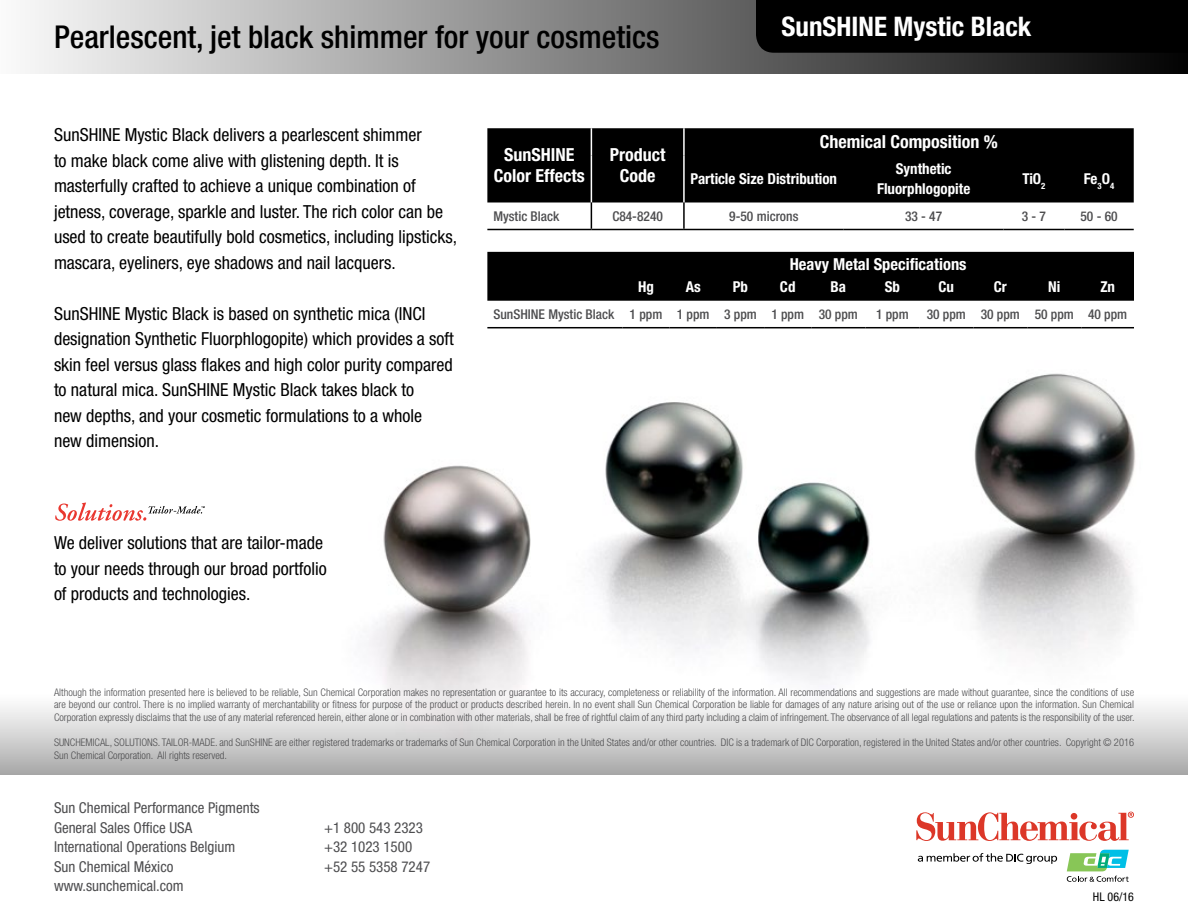
<style>
.page{position:relative;width:1188px;height:918px;background:#fff}
.page>*{position:absolute;margin:0;border:0;box-sizing:border-box;transform-origin:0 0}
.t1{font:500 condensed 31.5px "Helvetica Neue LT Std";color:#000}
.t2{font:700 condensed 27px "Helvetica Neue LT Std";color:#fff}
.t3{font:condensed 18px/25.5px "Helvetica Neue LT Std";color:#000}
.t4{font:700 condensed 18px/21px "Helvetica Neue LT Std";color:#fff;text-align:center}
.t5{font:700 condensed 16.5px "Helvetica Neue LT Std";color:#fff}
.t6{font:condensed 15px/19.5px "Helvetica Neue LT Std";color:#4d4d4f}
.t7{font:700 condensed 15px/19.5px "Helvetica Neue LT Std";color:#fff;text-align:center}
.t8{font:500 condensed 13.5px "Helvetica Neue LT Std";color:#4d4d4f}
.t9{font:condensed 12px "Helvetica Neue LT Std";color:#000}
.t10{font:300 condensed 10.5px/12.6px "Helvetica Neue LT Std";color:#4d4d4f;text-align:justify}
</style>
<div class="page">
<div style="left:0;top:0;width:1188px;height:74px;background:linear-gradient(to right,#fafafa,#030303)"></div>
<img style="left:369px;top:202px;width:767px;height:470px">
<div style="left:756px;top:0;width:432px;height:53px;background:#000"></div>
<div style="left:0;top:672px;width:1188px;height:111px;background:linear-gradient(to bottom,#fff,#a7a7a7)"></div>
<div style="left:0;top:775px;width:1188px;height:143px;background:#fff"></div>
<svg style="left:916px;top:812px;width:218px;height:29px"></svg>
<div style="left:1071px;top:813px;width:6px;height:7px;background:#dc3728;border-radius:50%"></div>
<svg style="left:918px;top:853px;width:139px;height:11px"></svg>
<svg style="left:1067px;top:850px;width:62px;height:32px"></svg>
<svg style="left:55px;top:503px;width:150px;height:18px"></svg>
<div style="left:487px;top:128px;width:647px;height:74px;background:#000"></div>
<svg style="left:591px;top:128px;width:1px;height:27px"></svg>
<hr style="left:683px;top:128px;width:2px;height:27px;background:#fff">
<hr style="left:591px;top:155px;width:1px;height:47px;background:#fff">
<hr style="left:683px;top:155px;width:2px;height:47px;background:#fff">
<svg style="left:591px;top:202px;width:1px;height:27px"></svg>
<hr style="left:683px;top:202px;width:2px;height:27px;background:#000">
<hr style="left:487px;top:229px;width:104px;height:1px;background:#000">
<hr style="left:591px;top:229px;width:93px;height:1px;background:#000">
<hr style="left:684px;top:229px;width:160px;height:1px;background:#000">
<hr style="left:844px;top:229px;width:160px;height:1px;background:#000">
<hr style="left:1004px;top:229px;width:60px;height:1px;background:#000">
<hr style="left:1064px;top:229px;width:70px;height:1px;background:#000">
<div style="left:487px;top:252px;width:647px;height:49px;background:#000"></div>
<hr style="left:487px;top:327px;width:135px;height:1px;background:#000">
<hr style="left:622px;top:327px;width:48px;height:1px;background:#000">
<hr style="left:670px;top:327px;width:47px;height:1px;background:#000">
<hr style="left:717px;top:327px;width:47px;height:1px;background:#000">
<hr style="left:764px;top:327px;width:47px;height:1px;background:#000">
<hr style="left:811px;top:327px;width:54px;height:1px;background:#000">
<hr style="left:865px;top:327px;width:54px;height:1px;background:#000">
<hr style="left:919px;top:327px;width:54px;height:1px;background:#000">
<hr style="left:973px;top:327px;width:54px;height:1px;background:#000">
<hr style="left:1027px;top:327px;width:54px;height:1px;background:#000">
<hr style="left:1081px;top:327px;width:53px;height:1px;background:#000">
<h1 class="t1" style="left:54px;top:18px;width:607px">Pearlescent, jet black shimmer for your cosmetics</h1>
<h2 class="t2" style="left:782px;top:10px;width:251px">SunSHINE Mystic Black</h2>
<p class="t3" style="left:54px;top:122px;width:405px">SunSHINE Mystic Black delivers a pearlescent shimmer<br>to make black come alive with glistening depth. It is masterfully crafted to achieve a unique combination of jetness, coverage, sparkle and luster. The rich color can be used to create beautifully bold cosmetics, including lipsticks, mascara, eyeliners, eye shadows and nail lacquers.</p>
<p class="t3" style="left:54px;top:300px;width:401px">SunSHINE Mystic Black is based on synthetic mica (INCI designation Synthetic Fluorphlogopite) which provides a soft skin feel versus glass flakes and high color purity compared to natural mica. SunSHINE Mystic Black takes black to<br>new depths, and your cosmetic formulations to a whole new dimension.</p>
<h3 class="t3" style="left:54px;top:530px;width:274px">We deliver solutions that are tailor-made to your needs through our broad portfolio of products and technologies.</h3>
<h3 class="t4" style="left:494px;top:144px;width:92px">SunSHINE<br>Color Effects</h3>
<h3 class="t4" style="left:610px;top:144px;width:57px">Product<br>Code</h3>
<h3 class="t4" style="left:820px;top:131px;width:180px">Chemical Composition %</h3>
<h3 class="t7" style="left:691px;top:169px;width:148px">Particle Size Distribution</h3>
<h3 class="t7" style="left:877px;top:159px;width:95px">Synthetic<br>Fluorphlogopite</h3>
<h3 class="t7" style="left:1022px;top:169px;width:25px">TiO<sub>2</sub></h3>
<h3 class="t7" style="left:1084px;top:169px;width:32px">Fe<sub>3</sub>O<sub>4</sub></h3>
<p class="t8" style="left:493px;top:208px;width:67px">Mystic Black</p>
<p class="t8" style="left:612px;top:208px;width:52px">C84-8240</p>
<p class="t8" style="left:729px;top:208px;width:71px">9-50 microns</p>
<p class="t8" style="left:905px;top:208px;width:39px">33 - 47</p>
<p class="t8" style="left:1022px;top:208px;width:26px">3 - 7</p>
<p class="t8" style="left:1080px;top:208px;width:39px">50 - 60</p>
<h3 class="t5" style="left:790px;top:254px;width:178px">Heavy Metal Specifications</h3>
<h3 class="t7" style="left:638px;top:277px;width:17px">Hg</h3>
<h3 class="t7" style="left:686px;top:277px;width:16px">As</h3>
<h3 class="t7" style="left:733px;top:277px;width:17px">Pb</h3>
<h3 class="t7" style="left:780px;top:277px;width:17px">Cd</h3>
<h3 class="t7" style="left:831px;top:277px;width:17px">Ba</h3>
<h3 class="t7" style="left:885px;top:277px;width:17px">Sb</h3>
<h3 class="t7" style="left:939px;top:277px;width:17px">Cu</h3>
<h3 class="t7" style="left:994px;top:277px;width:15px">Cr</h3>
<h3 class="t7" style="left:1048px;top:277px;width:14px">Ni</h3>
<h3 class="t7" style="left:1100px;top:277px;width:16px">Zn</h3>
<p class="t8" style="left:493px;top:306px;width:366px">SunSHINE Mystic Black 1 ppm 1 ppm 3 ppm 1 ppm 30 ppm</p>
<p class="t8" style="left:876px;top:306px;width:34px">1 ppm</p>
<p class="t8" style="left:927px;top:306px;width:202px">30 ppm 30 ppm 50 ppm 40 ppm</p>
<p class="t10" style="left:54px;top:686px;width:1082px">Although the information presented here is believed to be reliable, Sun Chemical Corporation makes no representation or guarantee to its accuracy, completeness or reliability of the information. All recommendations and suggestions are made without guarantee, since the conditions of use are beyond our control. There is no implied warranty of merchantability or fitness for purpose of the product or products described herein. In no event shall Sun Chemical Corporation be liable for damages of any nature arising out of the use or reliance upon the information. Sun Chemical Corporation expressly disclaims that the use of any material referenced herein, either alone or in combination with other materials, shall be free of rightful claim of any third party including a claim of infringement. The observance of all legal regulations and patents is the responsibility of the user.</p>
<p class="t10" style="left:54px;top:736px;width:1082px">SUNCHEMICAL, SOLUTIONS. TAILOR-MADE. and SunSHINE are either registered trademarks or trademarks of Sun Chemical Corporation in the United States and/or other countries. DIC is a trademark of DIC Corporation, registered in the United States and/or other countries. Copyright © 2016<br>Sun Chemical Corporation. All rights reserved.</p>
<h3 class="t6" style="left:54px;top:798px;width:207px">Sun Chemical Performance Pigments<br>General Sales Office USA</h3>
<h3 class="t6" style="left:324px;top:817px;width:100px">+1 800 543 2323</h3>
<h3 class="t6" style="left:54px;top:837px;width:183px">International Operations Belgium</h3>
<h3 class="t6" style="left:324px;top:837px;width:90px">+32 1023 1500</h3>
<h3 class="t6" style="left:54px;top:856px;width:121px">Sun Chemical México</h3>
<h3 class="t6" style="left:324px;top:856px;width:108px">+52 55 5358 7247</h3>
<h3 class="t6" style="left:54px;top:876px;width:131px">www.sunchemical.com</h3>
<p class="t9" style="left:1093px;top:889px;width:43px">HL 06/16</p>
</div>
